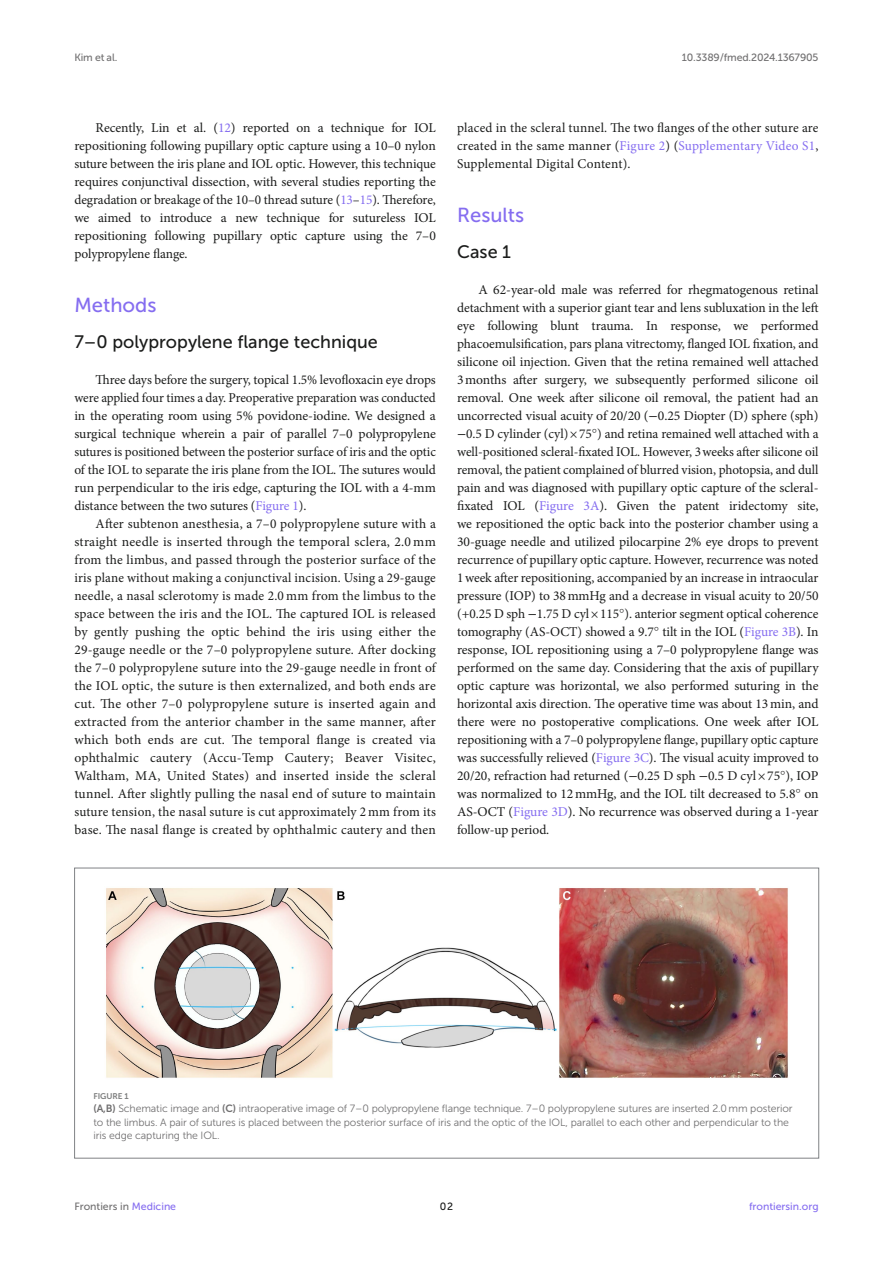
<style>
.page{position:relative;width:893px;height:1263px;background:#fff}
.page>*{position:absolute;margin:0;border:0;box-sizing:border-box;transform-origin:0 0}
.HEAD_1{font:20.25px "Museo Sans 500";color:#856df0}
.HEAD_2_after_HEAD_1{font:18px "Museo Sans 500";color:#1b1c1b}
.TEXT_FLUSH{font:13.5px/18px "Minion Pro";letter-spacing:-.005em;color:#1b1c1b;text-align:justify}
.TEXT{font:13.5px/18px "Minion Pro";letter-spacing:.005em;color:#1b1c1b;text-align:justify}
.FIG_LEG{font:10.5px/13.5px "Museo Sans 300";letter-spacing:-.01em;color:#706f70}
.t1{font:10.5px "Museo Sans 500";letter-spacing:-.015em;color:#706f70}
.t2{font:10.5px "Museo Sans 500";color:#856df0}
.t3{font:10.5px "Museo Sans 500";color:#1b1c1b}
.FIG_HD{font:8.25px "Museo Sans 700";letter-spacing:-.01em;color:#7e7f7f}
.s1{color:#856df0}
.s2{font-family:"STIX General"}
.s3{font-family:"STIX"}
.s4{font-family:"Museo Sans 700"}
</style>
<div class="page">
<img style="left:106px;top:888px;width:682px;height:190px">
<p class="t1" style="left:74px;top:51px;width:44px">Kim et al.</p>
<p class="t1" style="left:682px;top:51px;width:138px">10.3389/fmed.2024.1367905</p>
<p class="TEXT" style="left:74px;top:119px;width:363px;text-indent:21px">Recently, Lin et al. (<span class="s1">12</span>) reported on a technique for IOL repositioning following pupillary optic capture using a 10–0 nylon suture between the iris plane and IOL optic. However, this technique requires conjunctival dissection, with several studies reporting the degradation or breakage of the 10–0 thread suture (<span class="s1">13</span>–<span class="s1">15</span>). Therefore, we aimed to introduce a new technique for sutureless IOL repositioning following pupillary optic capture using the 7–0 polypropylene flange.</p>
<p class="HEAD_1" style="left:74px;top:294px;width:84px">Methods</p>
<p class="HEAD_2_after_HEAD_1" style="left:74px;top:332px;width:305px">7–0 polypropylene flange technique</p>
<p class="TEXT_FLUSH" style="left:74px;top:371px;width:363px;text-indent:21px">Three days before the surgery, topical 1.5% levofloxacin eye drops were applied four times a day. Preoperative preparation was conducted in the operating room using 5% povidone-iodine. We designed a surgical technique wherein a pair of parallel 7–0 polypropylene sutures is positioned between the posterior surface of iris and the optic of the IOL to separate the iris plane from the IOL. The sutures would run perpendicular to the iris edge, capturing the IOL with a 4-mm distance between the two sutures (<span class="s1">Figure 1</span>).</p>
<p class="TEXT" style="left:74px;top:515px;width:363px;text-indent:21px">After subtenon anesthesia, a 7–0 polypropylene suture with a straight needle is inserted through the temporal sclera, 2.0 mm from the limbus, and passed through the posterior surface of the iris plane without making a conjunctival incision. Using a 29-gauge needle, a nasal sclerotomy is made 2.0 mm from the limbus to the space between the iris and the IOL. The captured IOL is released by gently pushing the optic behind the iris using either the 29-gauge needle or the 7–0 polypropylene suture. After docking the 7–0 polypropylene suture into the 29-gauge needle in front of the IOL optic, the suture is then externalized, and both ends are cut. The other 7–0 polypropylene suture is inserted again and extracted from the anterior chamber in the same manner, after which both ends are cut. The temporal flange is created via ophthalmic cautery (Accu-Temp Cautery; Beaver Visitec, Waltham, MA, United States) and inserted inside the scleral tunnel. After slightly pulling the nasal end of suture to maintain suture tension, the nasal suture is cut approximately 2 mm from its base. The nasal flange is created by ophthalmic cautery and then</p>
<p class="TEXT" style="left:457px;top:119px;width:363px">placed in the scleral tunnel. The two flanges of the other suture are created in the same manner (<span class="s1">Figure 2</span>) (<span class="s1">Supplementary Video S1</span>, Supplemental Digital Content).</p>
<p class="HEAD_1" style="left:457px;top:204px;width:69px">Results</p>
<p class="HEAD_2_after_HEAD_1" style="left:457px;top:242px;width:55px">Case 1</p>
<p class="TEXT_FLUSH" style="left:457px;top:281px;width:363px;text-indent:21px">A 62-year-old male was referred for rhegmatogenous retinal detachment with a superior giant tear and lens subluxation in the left eye following blunt trauma. In response, we performed phacoemulsification, pars plana vitrectomy, flanged IOL fixation, and silicone oil injection. Given that the retina remained well attached 3months after surgery, we subsequently performed silicone oil removal. One week after silicone oil removal, the patient had an uncorrected visual acuity of 20/20 (<span class="s2">−</span>0.25 Diopter (D) sphere (sph) <span class="s2">−</span>0.5 D cylinder (cyl)×75<span class="s3">°</span>) and retina remained well attached with a well-positioned scleral-fixated IOL. However, 3weeks after silicone oil removal, the patient complained of blurred vision, photopsia, and dull pain and was diagnosed with pupillary optic capture of the scleral&shy;fixated IOL (<span class="s1">Figure 3A</span>). Given the patent iridectomy site, we repositioned the optic back into the posterior chamber using a 30-guage needle and utilized pilocarpine 2% eye drops to prevent recurrence of pupillary optic capture. However, recurrence was noted 1week after repositioning, accompanied by an increase in intraocular pressure (IOP) to 38mmHg and a decrease in visual acuity to 20/50 (+0.25 D sph <span class="s2">−</span>1.75 D cyl×115<span class="s3">°</span>). anterior segment optical coherence tomography (AS-OCT) showed a 9.7<span class="s3">°</span> tilt in the IOL (<span class="s1">Figure 3B</span>). In response, IOL repositioning using a 7–0 polypropylene flange was performed on the same day. Considering that the axis of pupillary optic capture was horizontal, we also performed suturing in the horizontal axis direction. The operative time was about 13min, and there were no postoperative complications. One week after IOL repositioning with a 7–0 polypropylene flange, pupillary optic capture was successfully relieved (<span class="s1">Figure 3C</span>). The visual acuity improved to 20/20, refraction had returned (<span class="s2">−</span>0.25 D sph <span class="s2">−</span>0.5 D cyl×75<span class="s3">°</span>), IOP was normalized to 12mmHg, and the IOL tilt decreased to 5.8<span class="s3">°</span> on AS-OCT (<span class="s1">Figure 3D</span>). No recurrence was observed during a 1-year follow-up period.</p>
<p class="FIG_HD" style="left:94px;top:1091px;width:37px">FIGURE 1</p>
<p class="FIG_LEG" style="left:94px;top:1102px;width:701px"><span class="s4">(A,B)</span> Schematic image and <span class="s4">(C)</span> intraoperative image of 7–0 polypropylene flange technique. 7–0 polypropylene sutures are inserted 2.0 mm posterior to the limbus. A pair of sutures is placed between the posterior surface of iris and the optic of the IOL, parallel to each other and perpendicular to the iris edge capturing the IOL.</p>
<p class="t1" style="left:74px;top:1200px;width:103px">Frontiers in <span class="s1">Medicine</span></p>
<p class="t3" style="left:440px;top:1200px;width:15px">02</p>
<p class="t2" style="left:749px;top:1200px;width:71px">frontiersin.org</p>
</div>
